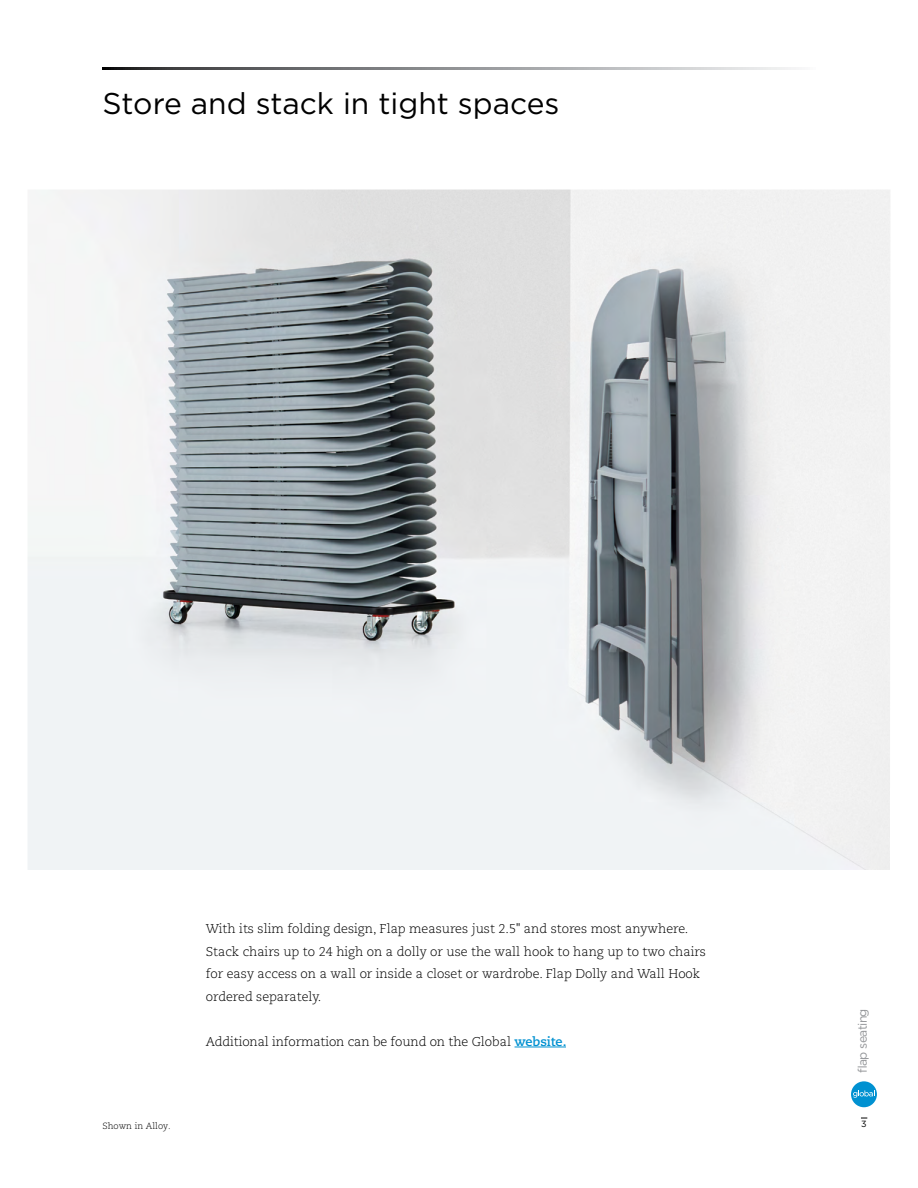
<style>
.page{position:relative;width:918px;height:1188px;background:#fff}
.page>*{position:absolute;margin:0;border:0;box-sizing:border-box;transform-origin:0 0}
.t1{font:30px "Gotham";color:#000}
.t2{font:300 12.75px/22.5px "Caecilia LT Std";color:#000}
.t3{font:12.3px "Gotham";letter-spacing:-.05em;color:#939598}
.t4{font:300 9px "Caecilia LT Std";color:#000}
.t5{font:9px "Gotham";color:#000}
.s1{font-weight:700;color:#0091d1}
</style>
<div class="page">
<img style="left:28px;top:190px;width:862px;height:680px">
<div style="left:851px;top:1081px;width:26px;height:26px;background:#0091d1;border-radius:50%"></div>
<svg style="left:853px;top:1090px;width:22px;height:8px"></svg>
<svg style="left:103px;top:68px;width:693px;height:1px"></svg>
<hr style="left:515px;top:1047px;width:51px;height:1px;background:#0091d1">
<h1 class="t1" style="left:103px;top:84px;width:458px">Store and stack in tight spaces</h1>
<p class="t4" style="left:103px;top:1120px;width:70px">Shown in Alloy.</p>
<p class="t2" style="left:206px;top:918px;width:502px">With its slim folding design, Flap measures just 2.5" and stores most anywhere.<br>Stack chairs up to 24 high on a dolly or use the wall hook to hang up to two chairs for easy access on a wall or inside a closet or wardrobe. Flap Dolly and Wall Hook ordered separately.</p>
<p class="t2" style="left:206px;top:1030px;width:362px">Additional information can be found on the Global <span class="s1">website.</span></p>
<p class="t3" style="left:854px;top:1073px;width:66px;rotate:-90deg">flap seating</p>
<p class="t5" style="left:861px;top:1119px;width:7px">3</p>
</div>
